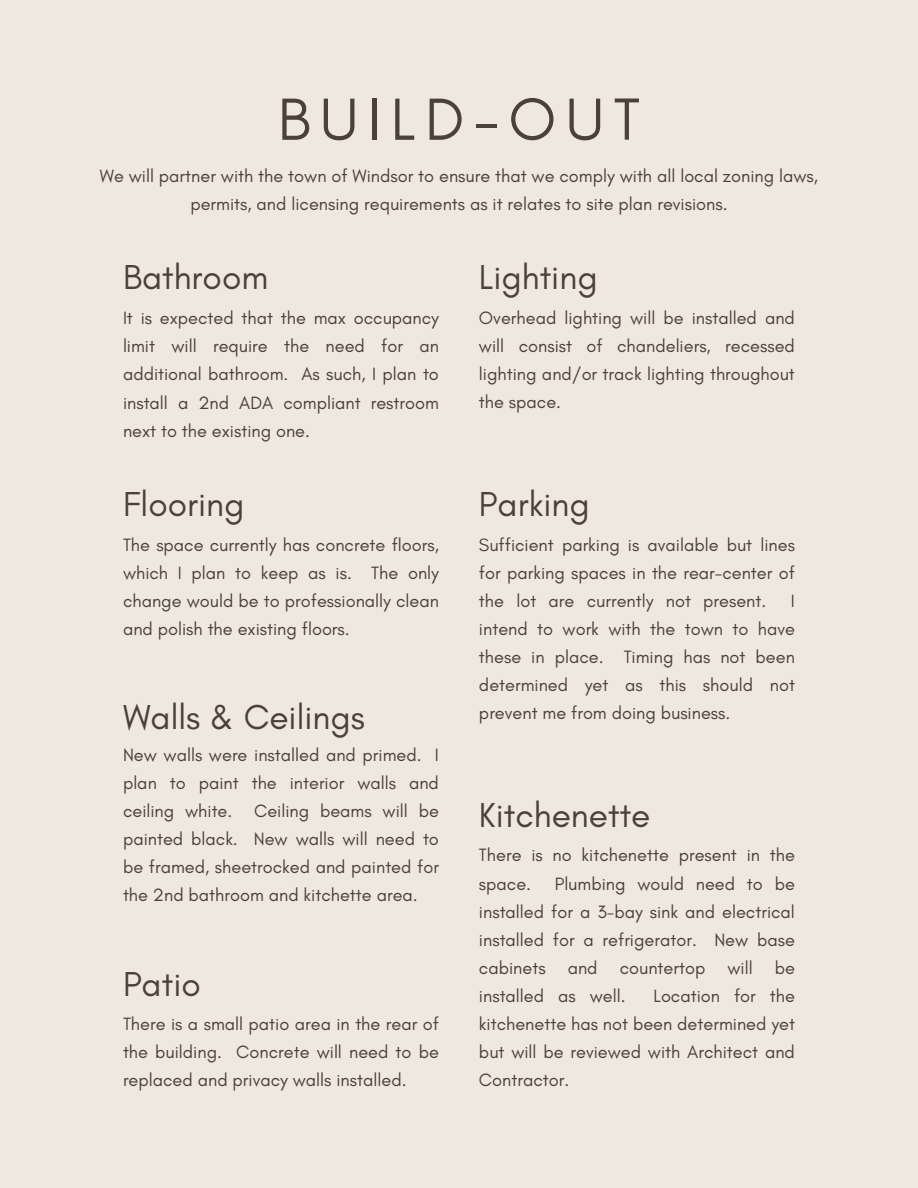
<style>
.page{position:relative;width:918px;height:1188px;background:#efe8e1}
.page>*{position:absolute;margin:0;border:0;box-sizing:border-box;transform-origin:0 0}
.t1{font:60.6px "Glacial Indifference";letter-spacing:.16em;color:#4c413a}
.t2{font:35.25px "Glacial Indifference";color:#4c413a}
.t3{font:18.15px/28.2px "Glacial Indifference";color:#4c413a;text-align:justify}
</style>
<div class="page">
<h1 class="t1" style="left:278px;top:82px;width:364px">BUILD-OUT</h1>
<p class="t3" style="left:100px;top:161px;width:720px;text-align:center">We will partner with the town of Windsor to ensure that we comply with all local zoning laws, permits, and licensing requirements as it relates to site plan revisions.</p>
<h2 class="t2" style="left:123px;top:256px;width:147px">Bathroom</h2>
<p class="t3" style="left:123px;top:304px;width:317px">It is expected that the max occupancy limit will require the need for an additional bathroom. As such, I plan to install a 2nd ADA compliant restroom next to the existing one.</p>
<p class="t2" style="left:123px;top:483px;width:123px">Flooring</p>
<h2 class="t3" style="left:123px;top:530px;width:317px">The space currently has concrete floors, which I plan to keep as is. The only change would be to professionally clean and polish the existing floors.</h2>
<h2 class="t2" style="left:123px;top:696px;width:244px">Walls &amp; Ceilings</h2>
<p class="t3" style="left:123px;top:740px;width:317px">New walls were installed and primed. I plan to paint the interior walls and ceiling white. Ceiling beams will be painted black. New walls will need to be framed, sheetrocked and painted for the 2nd bathroom and kitchette area.</p>
<h2 class="t2" style="left:123px;top:962px;width:79px">Patio</h2>
<p class="t3" style="left:123px;top:1010px;width:317px">There is a small patio area in the rear of the building. Concrete will need to be replaced and privacy walls installed.</p>
<h2 class="t2" style="left:479px;top:256px;width:120px">Lighting</h2>
<p class="t3" style="left:479px;top:303px;width:317px">Overhead lighting will be installed and will consist of chandeliers, recessed lighting and/or track lighting throughout the space.</p>
<p class="t2" style="left:479px;top:483px;width:112px">Parking</p>
<h2 class="t3" style="left:479px;top:530px;width:317px">Sufficient parking is available but lines for parking spaces in the rear-center of the lot are currently not present.</h2>
<h2 class="t3" style="left:479px;top:586px;width:317px;text-indent:312px">I intend to work with the town to have these in place. Timing has not been determined yet as this should not prevent me from doing business.</h2>
<p class="t2" style="left:479px;top:793px;width:173px">Kitchenette</p>
<h2 class="t3" style="left:479px;top:841px;width:317px">There is no kitchenette present in the space.</h2>
<h2 class="t3" style="left:479px;top:869px;width:317px;text-indent:76px">Plumbing would need to be installed for a 3-bay sink and electrical installed for a refrigerator. New base cabinets and countertop will be installed as well.</h2>
<h2 class="t3" style="left:479px;top:982px;width:317px;text-indent:175px">Location for the kitchenette has not been determined yet but will be reviewed with Architect and Contractor.</h2>
</div>
